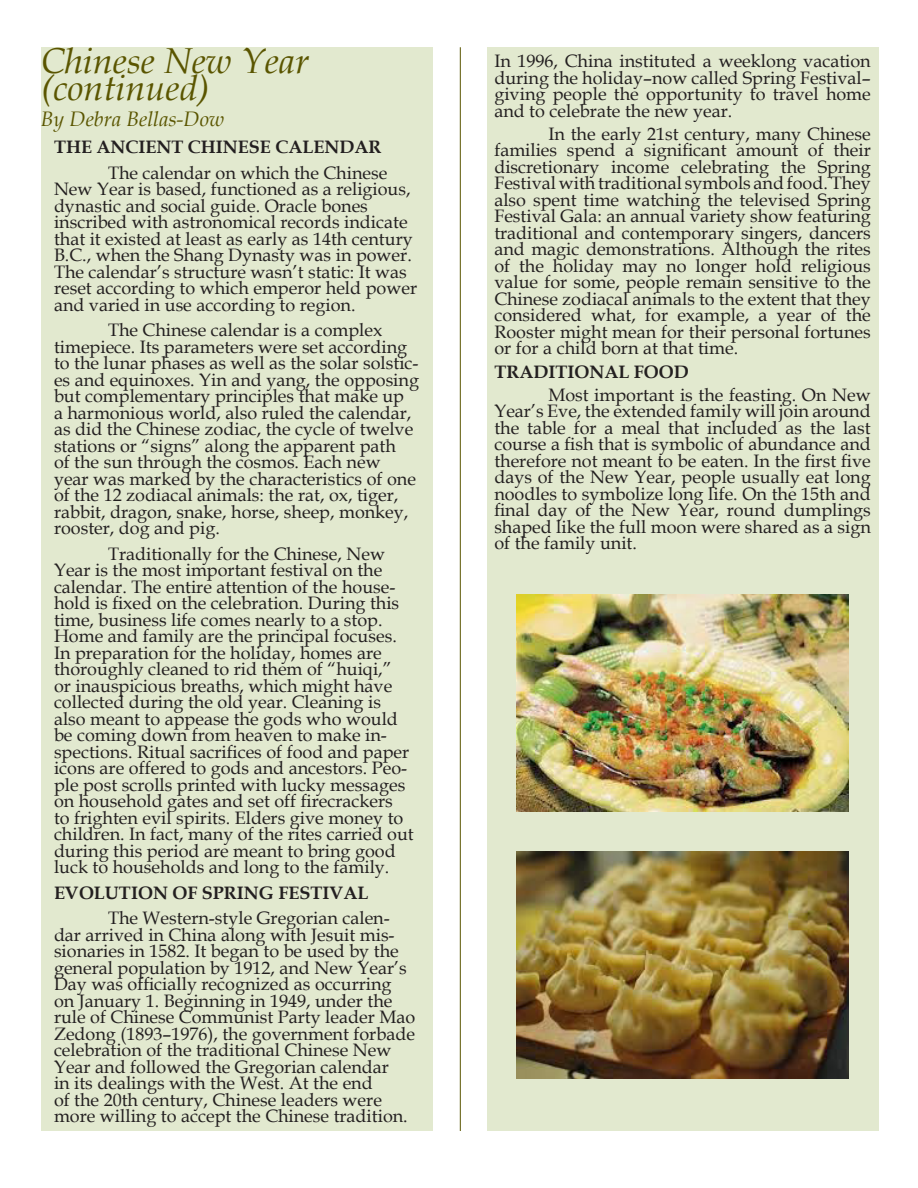
<style>
.page{position:relative;width:918px;height:1188px;background:#fff}
.page>*{position:absolute;margin:0;border:0;box-sizing:border-box;transform-origin:0 0}
.Staff__Recipes{font:italic 36px "Book Antiqua";color:#5a5500}
.Staff__Recipes-2{font:italic 21px "Book Antiqua";color:#5a5500}
.Staff__Recipes-3{font:18px/16.5px "Book Antiqua";color:#231f20}
.bodycopy{font:18px/16.5px "Book Antiqua";color:#231f20;text-align:justify}
.Staff__Recipes-4{font:700 18px "Book Antiqua";color:#231f20}
.bodycopy-2{font:700 18px "Book Antiqua";color:#231f20}
</style>
<div class="page">
<div style="left:487px;top:47px;width:391px;height:1084px;background:#e2e9cf"></div>
<div style="left:41px;top:47px;width:391px;height:1084px;background:#e2e9cf"></div>
<hr style="left:460px;top:47px;width:1px;height:1084px;background:#5a5500">
<img style="left:516px;top:851px;width:333px;height:227px">
<img style="left:516px;top:594px;width:333px;height:217px">
<p class="Staff__Recipes" style="left:41px;top:36px;width:270px">Chinese New Year</p>
<p class="Staff__Recipes" style="left:41px;top:63px;width:170px">(continued)</p>
<p class="Staff__Recipes-2" style="left:41px;top:104px;width:185px">By Debra Bellas-Dow</p>
<p class="Staff__Recipes-4" style="left:54px;top:135px;width:329px">THE ANCIENT CHINESE CALENDAR</p>
<p class="Staff__Recipes-3" style="left:54px;top:164px;width:365px;text-indent:54px">The calendar on which the Chinese New Year is based, functioned as a religious, dynastic and social guide. Oracle bones inscribed with astronomical records indicate that it existed at least as early as 14th century B.C., when the Shang Dynasty was in power.<br>The calendar’s structure wasn’t static: It was reset according to which emperor held power and varied in use according to region.</p>
<p class="Staff__Recipes-3" style="left:54px;top:322px;width:367px;text-indent:54px">The Chinese calendar is a complex timepiece. Its parameters were set according to the lunar phases as well as the solar solstic&shy;es and equinoxes. Yin and yang, the opposing but complementary principles that make up<br>a harmonious world, also ruled the calendar, as did the Chinese zodiac, the cycle of twelve stations or “signs” along the apparent path<br>of the sun through the cosmos. Each new year was marked by the characteristics of one of the 12 zodiacal animals: the rat, ox, tiger, rabbit, dragon, snake, horse, sheep, monkey, rooster, dog and pig.</p>
<p class="Staff__Recipes-3" style="left:54px;top:545px;width:361px;text-indent:54px">Traditionally for the Chinese, New Year is the most important festival on the calendar. The entire attention of the house&shy;hold is fixed on the celebration. During this time, business life comes nearly to a stop.<br>Home and family are the principal focuses.<br>In preparation for the holiday, homes are thoroughly cleaned to rid them of “huiqi,”<br>or inauspicious breaths, which might have collected during the old year. Cleaning is also meant to appease the gods who would be coming down from heaven to make in&shy;spections. Ritual sacrifices of food and paper icons are offered to gods and ancestors. Peo&shy;ple post scrolls printed with lucky messages on household gates and set off firecrackers<br>to frighten evil spirits. Elders give money to children. In fact, many of the rites carried out during this period are meant to bring good luck to households and long to the family.</p>
<p class="Staff__Recipes-4" style="left:54px;top:880px;width:316px">EVOLUTION OF SPRING FESTIVAL</p>
<p class="Staff__Recipes-3" style="left:54px;top:910px;width:363px;text-indent:54px">The Western-style Gregorian calen&shy;dar arrived in China along with Jesuit mis&shy;sionaries in 1582. It began to be used by the general population by 1912, and New Year’s Day was officially recognized as occurring on January 1. Beginning in 1949, under the rule of Chinese Communist Party leader Mao Zedong (1893–1976), the government forbade celebration of the traditional Chinese New Year and followed the Gregorian calendar<br>in its dealings with the West. At the end<br>of the 20th century, Chinese leaders were more willing to accept the Chinese tradition.</p>
<p class="bodycopy" style="left:494px;top:52px;width:378px">In 1996, China instituted a weeklong vacation during the holiday–now called Spring Festival– giving people the opportunity to travel home and to celebrate the new year.</p>
<p class="bodycopy" style="left:494px;top:125px;width:378px;text-indent:54px">In the early 21st century, many Chinese families spend a significant amount of their discretionary income celebrating the Spring Festival with traditional symbols and food. They also spent time watching the televised Spring Festival Gala: an annual variety show featuring traditional and contemporary singers, dancers and magic demonstrations. Although the rites of the holiday may no longer hold religious value for some, people remain sensitive to the Chinese zodiacal animals to the extent that they considered what, for example, a year of the Rooster might mean for their personal fortunes or for a child born at that time.</p>
<p class="bodycopy-2" style="left:494px;top:359px;width:196px">TRADITIONAL FOOD</p>
<p class="bodycopy" style="left:494px;top:386px;width:378px;text-indent:54px">Most important is the feasting. On New Year’s Eve, the extended family will join around the table for a meal that included as the last course a fish that is symbolic of abundance and therefore not meant to be eaten. In the first five days of the New Year, people usually eat long noodles to symbolize long life. On the 15th and final day of the New Year, round dumplings shaped like the full moon were shared as a sign of the family unit.</p>
</div>
